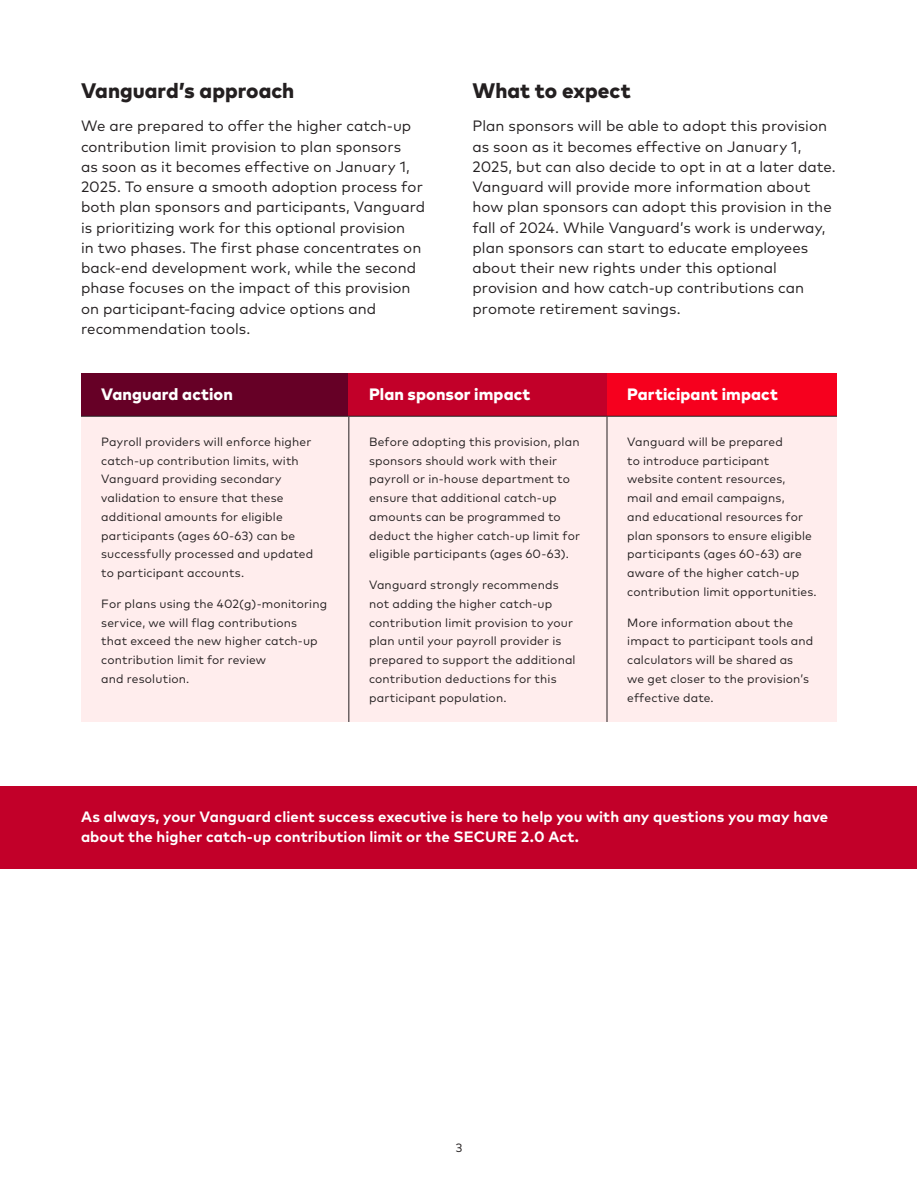
<style>
.page{position:relative;width:918px;height:1188px;background:#fff}
.page>*{position:absolute;margin:0;border:0;box-sizing:border-box;transform-origin:0 0}
.t1{font:800 21px "Mark Pro";color:#231f20}
.B_Headline{font:800 16.5px "Mark Pro";letter-spacing:.005em;color:#fff}
.Body_text{font:15px/20.2px "Mark Pro";letter-spacing:.005em;color:#231f20}
.Body_text-2{font:700 15px/20.2px "Mark Pro";letter-spacing:.005em;color:#fff}
.Body_text_small{font:12px/18.8px "Mark Pro";letter-spacing:.01em;color:#231f20}
</style>
<div class="page">
<div style="left:1px;top:786px;width:916px;height:83px;background:#c20029"></div>
<div style="left:81px;top:374px;width:268px;height:42px;background:#660026"></div>
<div style="left:349px;top:374px;width:258px;height:42px;background:#c20029"></div>
<div style="left:607px;top:374px;width:230px;height:42px;background:#f6001e"></div>
<div style="left:81px;top:417px;width:756px;height:305px;background:#ffeded"></div>
<hr style="left:81px;top:416px;width:268px;height:1px;background:#231f20">
<hr style="left:349px;top:416px;width:258px;height:1px;background:#231f20">
<hr style="left:607px;top:416px;width:230px;height:1px;background:#231f20">
<hr style="left:348px;top:417px;width:1px;height:305px;background:#241f21">
<hr style="left:607px;top:417px;width:1px;height:305px;background:#241f21">
<h2 class="t1" style="left:81px;top:74px;width:215px">Vanguard’s approach</h2>
<p class="Body_text" style="left:81px;top:115px;width:346px">We are prepared to offer the higher catch-up contribution limit provision to plan sponsors<br>as soon as it becomes effective on January 1, 2025. To ensure a smooth adoption process for both plan sponsors and participants, Vanguard is prioritizing work for this optional provision<br>in two phases. The first phase concentrates on back-end development work, while the second phase focuses on the impact of this provision on participant-facing advice options and recommendation tools.</p>
<h2 class="t1" style="left:472px;top:74px;width:160px">What to expect</h2>
<p class="Body_text" style="left:472px;top:115px;width:365px">Plan sponsors will be able to adopt this provision as soon as it becomes effective on January 1, 2025, but can also decide to opt in at a later date.<br>Vanguard will provide more information about how plan sponsors can adopt this provision in the fall of 2024. While Vanguard’s work is underway, plan sponsors can start to educate employees about their new rights under this optional provision and how catch-up contributions can promote retirement savings.</p>
<p class="B_Headline" style="left:101px;top:382px;width:133px">Vanguard action</p>
<p class="B_Headline" style="left:369px;top:382px;width:163px">Plan sponsor impact</p>
<p class="B_Headline" style="left:627px;top:382px;width:152px">Participant impact</p>
<p class="Body_text_small" style="left:101px;top:431px;width:214px">Payroll providers will enforce higher catch-up contribution limits, with Vanguard providing secondary validation to ensure that these additional amounts for eligible participants (ages 60-63) can be successfully processed and updated to participant accounts.</p>
<p class="Body_text_small" style="left:101px;top:593px;width:227px">For plans using the 402(g)-monitoring service, we will flag contributions<br>that exceed the new higher catch-up contribution limit for review<br>and resolution.</p>
<p class="Body_text_small" style="left:369px;top:431px;width:213px">Before adopting this provision, plan sponsors should work with their payroll or in-house department to ensure that additional catch-up amounts can be programmed to deduct the higher catch-up limit for eligible participants (ages 60-63).</p>
<p class="Body_text_small" style="left:369px;top:575px;width:208px">Vanguard strongly recommends not adding the higher catch-up contribution limit provision to your plan until your payroll provider is prepared to support the additional contribution deductions for this participant population.</p>
<p class="Body_text_small" style="left:627px;top:431px;width:191px">Vanguard will be prepared<br>to introduce participant website content resources,<br>mail and email campaigns,<br>and educational resources for plan sponsors to ensure eligible participants (ages 60-63) are aware of the higher catch-up contribution limit opportunities.</p>
<p class="Body_text_small" style="left:627px;top:612px;width:188px">More information about the impact to participant tools and calculators will be shared as<br>we get closer to the provision’s effective date.</p>
<p class="Body_text-2" style="left:81px;top:805px;width:749px">As always, your Vanguard client success executive is here to help you with any questions you may have about the higher catch-up contribution limit or the SECURE 2.0 Act.</p>
<p class="Body_text_small" style="left:455px;top:1138px;width:9px">3</p>
</div>
